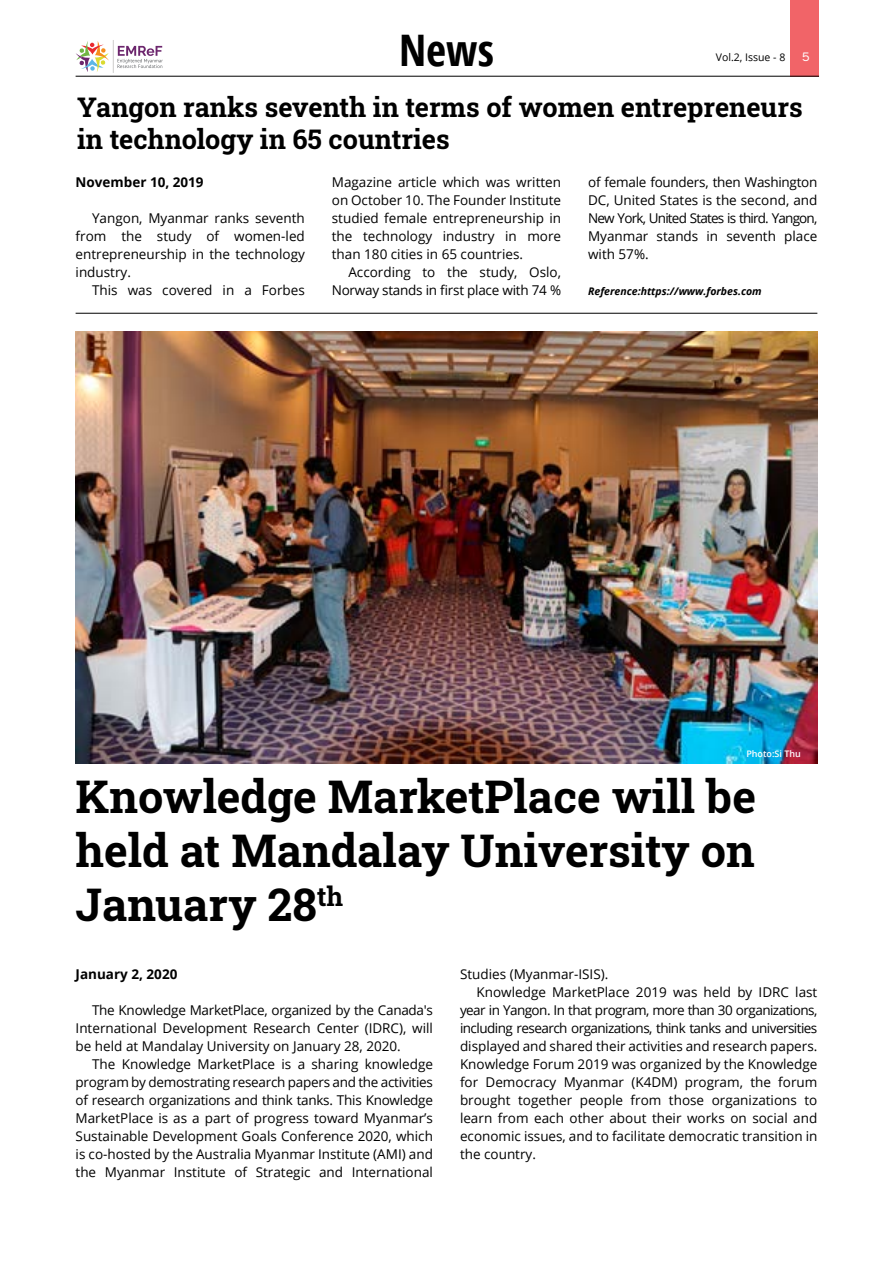
<style>
.page{position:relative;width:893px;height:1263px;background:#fff}
.page>*{position:absolute;margin:0;border:0;box-sizing:border-box;transform-origin:0 0}
.t1{font:700 45px/54px "Roboto Slab";color:#000;text-align:justify}
.t2{font:700 43.5px "Open Sans Condensed";color:#000}
.t3{font:700 27px/32.4px "Roboto Slab";color:#000}
.t4{font:13.5px/18px "Open Sans";color:#000;text-align:justify}
.t5{font:13.5px "Open Sans";letter-spacing:-.04em;color:#000}
.t6{font:13.5px/18px "Open Sans";letter-spacing:-.02em;color:#000;text-align:right}
.t7{font:700 13.5px "Open Sans";color:#000}
.t8{font:italic 700 10.5px "Open Sans";color:#000}
.t9{font:10.5px "Open Sans";color:#000}
.t10{font:10.5px "Sinkin Sans 400";color:#fff}
.t11{font:600 9px "Open Sans";color:#fff}
</style>
<div class="page">
<div style="left:791px;top:0;width:28px;height:77px;background:#f16468"></div>
<svg style="left:118px;top:46px;width:45px;height:22px"></svg>
<svg style="left:76px;top:41px;width:33px;height:31px"></svg>
<hr style="left:113px;top:40px;width:1px;height:33px;background:#cdcccb">
<hr style="left:76px;top:76px;width:743px;height:1px;background:#000">
<img style="left:76px;top:331px;width:741px;height:432px">
<hr style="left:76px;top:313px;width:741px;height:1px;background:#000">
<h2 class="t2" style="left:399px;top:20px;width:96px">News</h2>
<p class="t9" style="left:716px;top:50px;width:71px">Vol.2, Issue - 8</p>
<p class="t10" style="left:802px;top:48px;width:9px">5</p>
<h3 class="t3" style="left:77px;top:90px;width:727px">Yangon ranks seventh in terms of women entrepreneurs in technology in 65 countries</h3>
<p class="t7" style="left:76px;top:173px;width:130px">November 10, 2019</p>
<p class="t4" style="left:76px;top:209px;width:231px;text-indent:16px">Yangon, Myanmar ranks seventh from the study of women-led entrepreneurship in the technology industry.</p>
<p class="t4" style="left:92px;top:281px;width:214px">This was covered in a Forbes</p>
<p class="t4" style="left:332px;top:173px;width:231px">Magazine article which was written on October 10. The Founder Institute studied female entrepreneurship in the technology industry in more than 180 cities in 65 countries.</p>
<p class="t6" style="left:332px;top:263px;width:231px">According to the study, Oslo,<br>Norway stands in first place with 74 %</p>
<p class="t4" style="left:588px;top:173px;width:231px">of female founders, then Washington DC, United States is the second, and New York, United States is third. Yangon, Myanmar stands in seventh place with 57%.</p>
<p class="t8" style="left:588px;top:284px;width:175px">Reference:https://www.forbes.com</p>
<p class="t11" style="left:746px;top:748px;width:56px">Photo:Si Thu</p>
<h1 class="t1" style="left:76px;top:769px;width:682px">Knowledge MarketPlace will be held at Mandalay University on January 28<sup>th</sup></h1>
<p class="t7" style="left:76px;top:965px;width:103px">January 2, 2020</p>
<p class="t4" style="left:76px;top:1001px;width:359px;text-indent:16px">The Knowledge MarketPlace, organized by the Canada's International Development Research Center (IDRC), will be held at Mandalay University on January 28, 2020.</p>
<p class="t4" style="left:76px;top:1055px;width:359px;text-indent:16px">The Knowledge MarketPlace is a sharing knowledge program by demostrating research papers and the activities of research organizations and think tanks. This Knowledge MarketPlace is as a part of progress toward Myanmar’s Sustainable Development Goals Conference 2020, which is co-hosted by the Australia Myanmar Institute (AMI) and the Myanmar Institute of Strategic and International</p>
<p class="t4" style="left:460px;top:965px;width:150px">Studies (Myanmar-ISIS).</p>
<p class="t4" style="left:476px;top:983px;width:342px">Knowledge MarketPlace 2019 was held by IDRC last</p>
<p class="t5" style="left:460px;top:1001px;width:359px">year in Yangon. In that program, more than 30 organizations,</p>
<p class="t5" style="left:460px;top:1019px;width:359px">including research organizations, think tanks and universities</p>
<p class="t4" style="left:460px;top:1037px;width:359px">displayed and shared their activities and research papers.</p>
<p class="t4" style="left:460px;top:1055px;width:359px">Knowledge Forum 2019 was organized by the Knowledge</p>
<p class="t4" style="left:460px;top:1073px;width:359px">for Democracy Myanmar (K4DM) program, the forum</p>
<p class="t4" style="left:460px;top:1091px;width:359px">brought together people from those organizations to</p>
<p class="t4" style="left:460px;top:1109px;width:359px">learn from each other about their works on social and</p>
<p class="t4" style="left:460px;top:1127px;width:359px">economic issues, and to facilitate democratic transition in</p>
<p class="t4" style="left:460px;top:1145px;width:77px">the country.</p>
</div>
